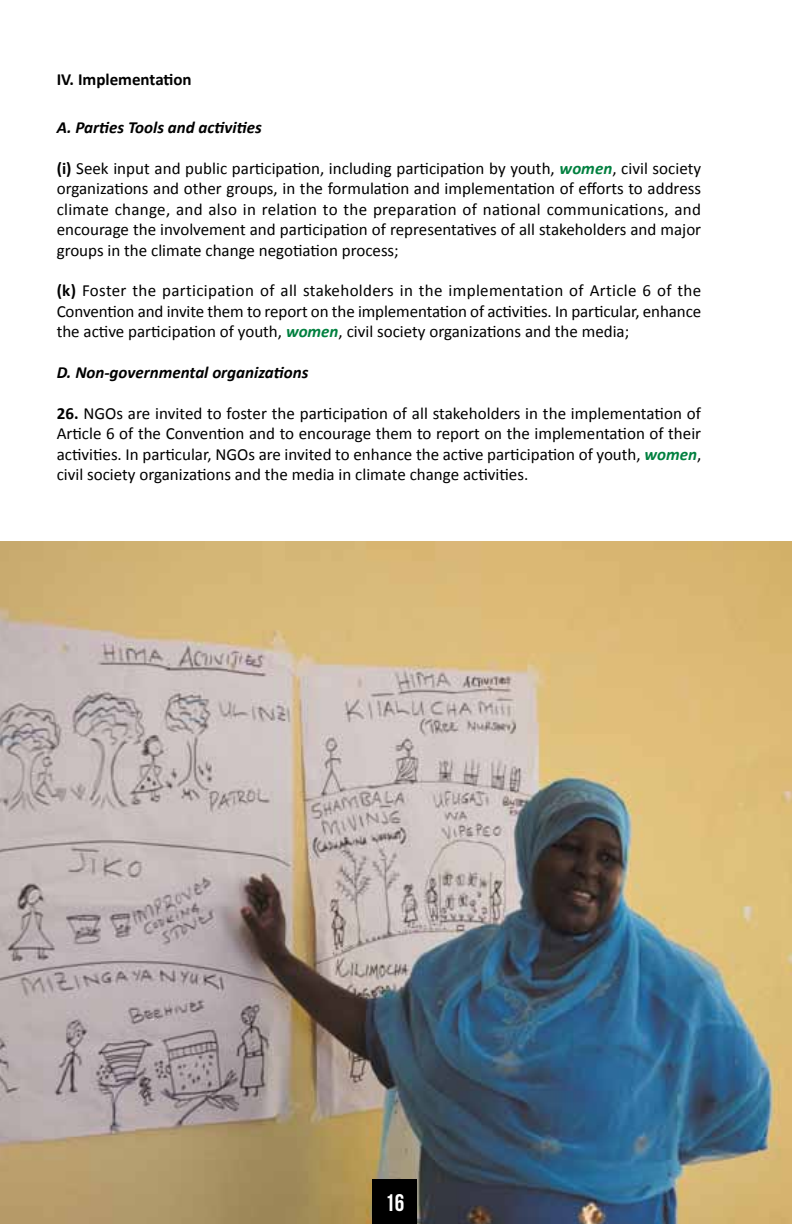
<style>
.page{position:relative;width:792px;height:1224px;background:#fff}
.page>*{position:absolute;margin:0;border:0;box-sizing:border-box;transform-origin:0 0}
.t1{font:24px "Bebas Neue";color:#fff}
.t2{font:17px/20.4px "Calibri";color:#000;text-align:justify}
.t3{font:italic 700 17px "Calibri";color:#000}
.t4{font:700 17px "Calibri";color:#000}
.s1{font-weight:700}
.s2{font-weight:700;font-style:italic;color:#00803f}
</style>
<div class="page">
<img style="left:0;top:541px;width:792px;height:683px">
<div style="left:373px;top:1179px;width:44px;height:45px;background:#000"></div>
<p class="t4" style="left:57px;top:68px;width:137px">IV. Implementation</p>
<p class="t3" style="left:57px;top:117px;width:207px">A. Parties Tools and activities</p>
<p class="t2" style="left:57px;top:158px;width:646px"><span class="s1">(i)</span> Seek input and public participation, including participation by youth, <span class="s2">women</span>, civil society organizations and other groups, in the formulation and implementation of efforts to address climate change, and also in relation to the preparation of national communications, and encourage the involvement and participation of representatives of all stakeholders and major groups in the climate change negotiation process;</p>
<p class="t2" style="left:57px;top:281px;width:646px"><span class="s1">(k)</span> Foster the participation of all stakeholders in the implementation of Article 6 of the Convention and invite them to report on the implementation of activities. In particular, enhance the active participation of youth, <span class="s2">women</span>, civil society organizations and the media;</p>
<p class="t3" style="left:57px;top:362px;width:253px">D. Non-governmental organizations</p>
<p class="t2" style="left:57px;top:403px;width:646px"><span class="s1">26.</span> NGOs are invited to foster the participation of all stakeholders in the implementation of Article 6 of the Convention and to encourage them to report on the implementation of their activities. In particular, NGOs are invited to enhance the active participation of youth, <span class="s2">women</span>, civil society organizations and the media in climate change activities.</p>
<h1 class="t1" style="left:385px;top:1189px;width:21px">16</h1>
</div>
